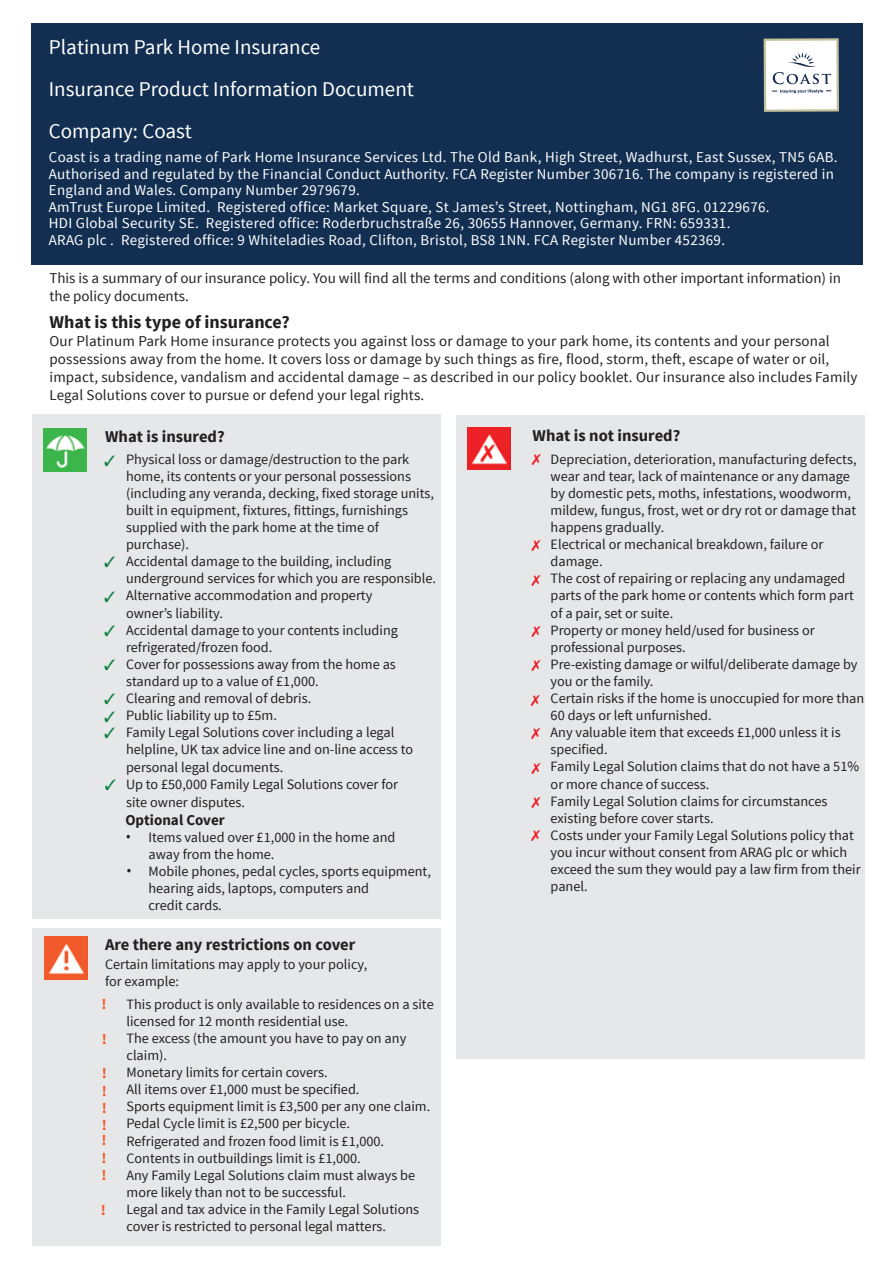
<style>
.page{position:relative;width:893px;height:1263px;background:#fff}
.page>*{position:absolute;margin:0;border:0;box-sizing:border-box;transform-origin:0 0}
.t1{font:21px/42px "Source Sans Pro";color:#fff}
.t2{font:700 18px "Source Sans Pro";color:#231f20}
.t3{font:700 16.5px "Source Sans Pro";color:#231f20}
.t4{font:200 16.5px/34.2px "Source Sans Pro";color:#231f20}
.t5{font:15px/16.5px "Source Sans Pro";letter-spacing:.02em;color:#fff}
.t6{font:15px/18px "Source Sans Pro";letter-spacing:.01em;color:#231f20}
.t7{font:700 15px "Source Sans Pro";color:#231f20}
.t8{font:700 15px/17.1px "Source Sans Pro";color:#f15a2b;text-align:justify}
.t9{font:14.25px/17.1px "Source Sans Pro";color:#231f20}
</style>
<div class="page">
<div style="left:32px;top:928px;width:408px;height:318px;background:#e6e7e8"></div>
<div style="left:31px;top:23px;width:832px;height:242px;background:#122f51"></div>
<div style="left:32px;top:414px;width:408px;height:504px;background:#e6e7e8"></div>
<img style="left:44px;top:429px;width:43px;height:42px">
<div style="left:456px;top:415px;width:408px;height:643px;background:#e6e7e8"></div>
<img style="left:468px;top:427px;width:43px;height:43px">
<svg style="left:764px;top:38px;width:75px;height:74px;background:#e8e9e8"></svg>
<img style="left:44px;top:936px;width:43px;height:43px">
<h1 class="t1" style="left:49px;top:27px;width:367px">Platinum Park Home Insurance<br>Insurance Product Information Document<br>Company: Coast</h1>
<p class="t5" style="left:49px;top:149px;width:790px">Coast is a trading name of Park Home Insurance Services Ltd. The Old Bank, High Street, Wadhurst, East Sussex, TN5 6AB.<br>Authorised and regulated by the Financial Conduct Authority. FCA Register Number 306716. The company is registered in England and Wales. Company Number 2979679.<br>AmTrust Europe Limited. Registered office: Market Square, St James’s Street, Nottingham, NG1 8FG. 01229676.<br>HDI Global Security SE. Registered office: Roderbruchstraße 26, 30655 Hannover, Germany. FRN: 659331.<br>ARAG plc . Registered office: 9 Whiteladies Road, Clifton, Bristol, BS8 1NN. FCA Register Number 452369.</p>
<p class="t6" style="left:50px;top:269px;width:793px">This is a summary of our insurance policy. You will find all the terms and conditions (along with other important information) in the policy documents.</p>
<p class="t2" style="left:50px;top:310px;width:242px">What is this type of insurance?</p>
<p class="t6" style="left:50px;top:332px;width:809px">Our Platinum Park Home insurance protects you against loss or damage to your park home, its contents and your personal possessions away from the home. It covers loss or damage by such things as fire, flood, storm, theft, escape of water or oil, impact, subsidence, vandalism and accidental damage – as described in our policy booklet. Our insurance also includes Family Legal Solutions cover to pursue or defend your legal rights.</p>
<p class="t3" style="left:105px;top:426px;width:121px">What is insured?</p>
<p class="t9" style="left:126px;top:451px;width:311px">Physical loss or damage/destruction to the park home, its contents or your personal possessions (including any veranda, decking, fixed storage units, built in equipment, fixtures, fittings, furnishings supplied with the park home at the time of purchase).<br>Accidental damage to the building, including underground services for which you are responsible.<br>Alternative accommodation and property<br>owner’s liability.<br>Accidental damage to your contents including refrigerated/frozen food.<br>Cover for possessions away from the home as standard up to a value of £1,000.<br>Clearing and removal of debris.<br>Public liability up to £5m.<br>Family Legal Solutions cover including a legal helpline, UK tax advice line and on-line access to personal legal documents.<br>Up to £50,000 Family Legal Solutions cover for<br>site owner disputes.</p>
<p class="t3" style="left:533px;top:425px;width:149px">What is not insured?</p>
<p class="t9" style="left:551px;top:451px;width:315px">Depreciation, deterioration, manufacturing defects, wear and tear, lack of maintenance or any damage by domestic pets, moths, infestations, woodworm, mildew, fungus, frost, wet or dry rot or damage that happens gradually.<br>Electrical or mechanical breakdown, failure or damage.<br>The cost of repairing or replacing any undamaged parts of the park home or contents which form part of a pair, set or suite.<br>Property or money held/used for business or professional purposes.<br>Pre-existing damage or wilful/deliberate damage by you or the family.<br>Certain risks if the home is unoccupied for more than 60 days or left unfurnished.<br>Any valuable item that exceeds £1,000 unless it is specified.<br>Family Legal Solution claims that do not have a 51% or more chance of success.<br>Family Legal Solution claims for circumstances existing before cover starts.<br>Costs under your Family Legal Solutions policy that you incur without consent from ARAG plc or which exceed the sum they would pay a law firm from their panel.</p>
<p class="t7" style="left:125px;top:810px;width:101px">Optional Cover</p>
<p class="t9" style="left:148px;top:829px;width:284px">Items valued over £1,000 in the home and<br>away from the home.<br>Mobile phones, pedal cycles, sports equipment, hearing aids, laptops, computers and<br>credit cards.</p>
<p class="t4" style="left:126px;top:818px;width:7px">• •</p>
<p class="t3" style="left:105px;top:934px;width:252px">Are there any restrictions on cover</p>
<p class="t9" style="left:105px;top:956px;width:264px">Certain limitations may apply to your policy, for example:</p>
<p class="t8" style="left:101px;top:996px;width:7px">!</p>
<p class="t8" style="left:102px;top:1031px;width:7px">!</p>
<p class="t8" style="left:102px;top:1065px;width:7px">! ! ! !</p>
<p class="t8" style="left:101px;top:1132px;width:7px;line-height:17.5px">! ! !</p>
<p class="t8" style="left:101px;top:1202px;width:7px">!</p>
<p class="t9" style="left:127px;top:996px;width:309px">This product is only available to residences on a site licensed for 12 month residential use.<br>The excess (the amount you have to pay on any claim).<br>Monetary limits for certain covers.<br>All items over £1,000 must be specified.<br>Sports equipment limit is £3,500 per any one claim.<br>Pedal Cycle limit is £2,500 per bicycle.<br>Refrigerated and frozen food limit is £1,000.<br>Contents in outbuildings limit is £1,000.<br>Any Family Legal Solutions claim must always be more likely than not to be successful.<br>Legal and tax advice in the Family Legal Solutions cover is restricted to personal legal matters.</p>
</div>
